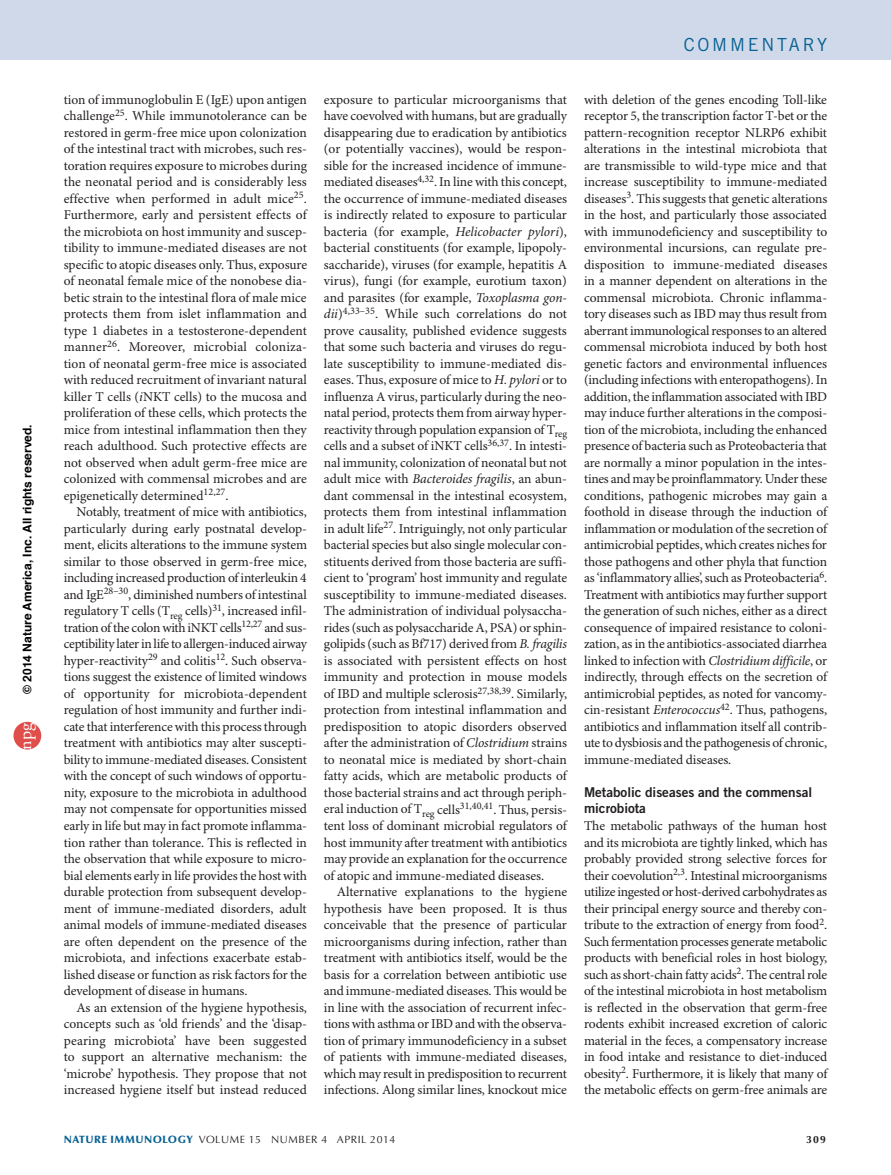
<style>
.page{position:relative;width:891px;height:1175px;background:#fff}
.page>*{position:absolute;margin:0;border:0;box-sizing:border-box;transform-origin:0 0}
.z-HEADER_follow{font:18px "Trade Gothic LT Std";letter-spacing:.15em;color:#086193}
.t1{font:18px "Adobe Garamond Pro";color:#fff}
.TEXT_body{font:13.5px/16.5px "Minion Pro";letter-spacing:-.01em;color:#231f20;text-align:justify}
.TEXT_first{font:13.5px/16.5px "Minion Pro";letter-spacing:-.005em;color:#231f20;text-align:justify}
.SUBHEAD{font:13.5px/16.5px "Trade Gothic LT Std Bd 2";letter-spacing:-.005em;color:#231f20}
.t2{font:700 12px "Helvetica";color:#000}
.t3{font:10.5px "Optima LT Std";letter-spacing:.05em;color:#231f20}
.t4{font:700 10.5px "Optima LT Std";color:#231f20}
.s1{font-family:"Arial"}
.s2{font-style:italic}
.s3{font-weight:900;color:#086193}
</style>
<div class="page">
<div style="left:0;top:0;width:891px;height:60px;background:#cfd9e9"></div>
<div style="left:14px;top:722px;width:27px;height:27px;background:#df4e4a;border-radius:50%"></div>
<p class="t2" style="left:18px;top:693px;width:271px;rotate:-90deg">© 201<span class="s1">4</span> Nature America, Inc. All rights reserved.</p>
<h1 class="t1" style="left:15px;top:749px;width:28px;rotate:-90deg">npg</h1>
<p class="z-HEADER_follow" style="left:684px;top:34px;width:145px">COMMENTARY</p>
<p class="TEXT_first" style="left:64px;top:92px;width:245px">tion of immunoglobulin E (IgE) upon antigen challenge<sup>25</sup>. While immunotolerance can be restored in germ-free mice upon colonization of the intestinal tract with microbes, such res&shy;toration requires exposure to microbes during the neonatal period and is considerably less effective when performed in adult mice<sup>25</sup>.<br>Furthermore, early and persistent effects of the microbiota on host immunity and suscep&shy;tibility to immune-mediated diseases are not specific to atopic diseases only. Thus, exposure of neonatal female mice of the nonobese dia&shy;betic strain to the intestinal flora of male mice protects them from islet inflammation and type 1 diabetes in a testosterone-dependent manner<sup>26</sup>. Moreover, microbial coloniza&shy;tion of neonatal germ-free mice is associated with reduced recruitment of invariant natural killer T cells (<span class="s2">i</span>NKT cells) to the mucosa and proliferation of these cells, which protects the mice from intestinal inflammation then they reach adulthood. Such protective effects are not observed when adult germ-free mice are colonized with commensal microbes and are epigenetically determined<sup>12,27</sup>.</p>
<p class="TEXT_body" style="left:64px;top:504px;width:245px;text-indent:13px">Notably, treatment of mice with antibiotics, particularly during early postnatal develop&shy;ment, elicits alterations to the immune system similar to those observed in germ-free mice, including increased production of interleukin 4 and IgE<sup>28–30</sup>, diminished numbers of intestinal regulatory T cells (T<sub>reg</sub> cells)<sup>31</sup>, increased infil&shy;tration of the colon with iNKT cells<sup>12,27</sup> and sus&shy;ceptibility later in life to allergen-induced airway hyper-reactivity<sup>29</sup> and colitis<sup>12</sup>. Such observa&shy;tions suggest the existence of limited windows of opportunity for microbiota-dependent regulation of host immunity and further indi&shy;cate that interference with this process through treatment with antibiotics may alter suscepti&shy;bility to immune-mediated diseases. Consistent with the concept of such windows of opportu&shy;nity, exposure to the microbiota in adulthood may not compensate for opportunities missed early in life but may in fact promote inflamma&shy;tion rather than tolerance. This is reflected in the observation that while exposure to micro&shy;bial elements early in life provides the host with durable protection from subsequent develop&shy;ment of immune-mediated disorders, adult animal models of immune-mediated diseases are often dependent on the presence of the microbiota, and infections exacerbate estab&shy;lished disease or function as risk factors for the development of disease in humans.</p>
<p class="TEXT_body" style="left:64px;top:999px;width:245px;text-indent:13px">As an extension of the hygiene hypothesis, concepts such as ‘old friends’ and the ‘disap&shy;pearing microbiota’ have been suggested to support an alternative mechanism: the ‘microbe’ hypothesis. They propose that not increased hygiene itself but instead reduced</p>
<p class="t3" style="left:64px;top:1132px;width:333px"><span class="s3">NATURE IMMUNOLOGY</span> VOLUME 15 NUMBER 4 APRIL 2014</p>
<p class="t4" style="left:806px;top:1132px;width:21px">309</p>
<p class="TEXT_body" style="left:584px;top:92px;width:245px">with deletion of the genes encoding Toll-like receptor 5, the transcription factor T-bet or the pattern-recognition receptor NLRP6 exhibit alterations in the intestinal microbiota that are transmissible to wild-type mice and that increase susceptibility to immune-mediated diseases<sup>3</sup>. This suggests that genetic alterations in the host, and particularly those associated with immunodeficiency and susceptibility to environmental incursions, can regulate pre&shy;disposition to immune-mediated diseases in a manner dependent on alterations in the commensal microbiota. Chronic inflamma&shy;tory diseases such as IBD may thus result from aberrant immunological responses to an altered commensal microbiota induced by both host genetic factors and environmental influences (including infections with enteropathogens). In addition, the inflammation associated with IBD may induce further alterations in the composi&shy;tion of the microbiota, including the enhanced presence of bacteria such as Proteobacteria that are normally a minor population in the intes&shy;tines and may be proinflammatory. Under these conditions, pathogenic microbes may gain a foothold in disease through the induction of inflammation or modulation of the secretion of antimicrobial peptides, which creates niches for those pathogens and other phyla that function as ‘inflammatory allies’, such as Proteobacteria<sup>6</sup>.<br>Treatment with antibiotics may further support the generation of such niches, either as a direct consequence of impaired resistance to coloni&shy;zation, as in the antibiotics-associated diarrhea linked to infection with <span class="s2">Clostridium difficile</span>, or indirectly, through effects on the secretion of antimicrobial peptides, as noted for vancomy&shy;cin-resistant <span class="s2">Enterococcus</span><sup>42</sup>. Thus, pathogens, antibiotics and inflammation itself all contrib&shy;ute to dysbiosis and the pathogenesis of chronic, immune-mediated diseases.</p>
<p class="SUBHEAD" style="left:584px;top:783px;width:230px">Metabolic diseases and the commensal microbiota</p>
<p class="TEXT_first" style="left:584px;top:818px;width:245px">The metabolic pathways of the human host and its microbiota are tightly linked, which has probably provided strong selective forces for their coevolution<sup>2,3</sup>. Intestinal microorganisms utilize ingested or host-derived carbohydrates as their principal energy source and thereby con&shy;tribute to the extraction of energy from food<sup>2</sup>.<br>Such fermentation processes generate metabolic products with beneficial roles in host biology, such as short-chain fatty acids<sup>2</sup>. The central role of the intestinal microbiota in host metabolism is reflected in the observation that germ-free rodents exhibit increased excretion of caloric material in the feces, a compensatory increase in food intake and resistance to diet-induced obesity<sup>2</sup>. Furthermore, it is likely that many of the metabolic effects on germ-free animals are</p>
<p class="TEXT_body" style="left:324px;top:92px;width:245px">exposure to particular microorganisms that have coevolved with humans, but are gradually disappearing due to eradication by antibiotics (or potentially vaccines), would be respon&shy;sible for the increased incidence of immune&shy;mediated diseases<sup>4,32</sup>. In line with this concept, the occurrence of immune-mediated diseases is indirectly related to exposure to particular bacteria (for example, <span class="s2">Helicobacter pylori</span>), bacterial constituents (for example, lipopoly&shy;saccharide), viruses (for example, hepatitis A virus), fungi (for example, eurotium taxon) and parasites (for example, <span class="s2">Toxoplasma gon&shy;dii</span>)<sup>4,33–35</sup>. While such correlations do not prove causality, published evidence suggests that some such bacteria and viruses do regu&shy;late susceptibility to immune-mediated dis&shy;eases. Thus, exposure of mice to <span class="s2">H. pylori</span> or to influenza A virus, particularly during the neo&shy;natal period, protects them from airway hyper&shy;reactivity through population expansion of T<sub>reg </sub>cells and a subset of iNKT cells<sup>36,37</sup>. In intesti&shy;nal immunity, colonization of neonatal but not adult mice with <span class="s2">Bacteroides fragilis</span>, an abun&shy;dant commensal in the intestinal ecosystem, protects them from intestinal inflammation in adult life<sup>27</sup>. Intriguingly, not only particular bacterial species but also single molecular con&shy;stituents derived from those bacteria are suffi&shy;cient to ‘program’ host immunity and regulate susceptibility to immune-mediated diseases.<br>The administration of individual polysaccha&shy;rides (such as polysaccharide A, PSA) or sphin&shy;golipids (such as Bf717) derived from <span class="s2">B. fragilis </span>is associated with persistent effects on host immunity and protection in mouse models of IBD and multiple sclerosis<sup>27,38,39</sup>. Similarly, protection from intestinal inflammation and predisposition to atopic disorders observed after the administration of <span class="s2">Clostridium</span> strains to neonatal mice is mediated by short-chain fatty acids, which are metabolic products of those bacterial strains and act through periph&shy;eral induction of T<sub>reg</sub> cells<sup>31,40,41</sup>. Thus, persis&shy;tent loss of dominant microbial regulators of host immunity after treatment with antibiotics may provide an explanation for the occurrence of atopic and immune-mediated diseases.</p>
<p class="TEXT_body" style="left:324px;top:884px;width:245px;text-indent:13px">Alternative explanations to the hygiene hypothesis have been proposed. It is thus conceivable that the presence of particular microorganisms during infection, rather than treatment with antibiotics itself, would be the basis for a correlation between antibiotic use and immune-mediated diseases. This would be in line with the association of recurrent infec&shy;tions with asthma or IBD and with the observa&shy;tion of primary immunodeficiency in a subset of patients with immune-mediated diseases, which may result in predisposition to recurrent infections. Along similar lines, knockout mice</p>
</div>
